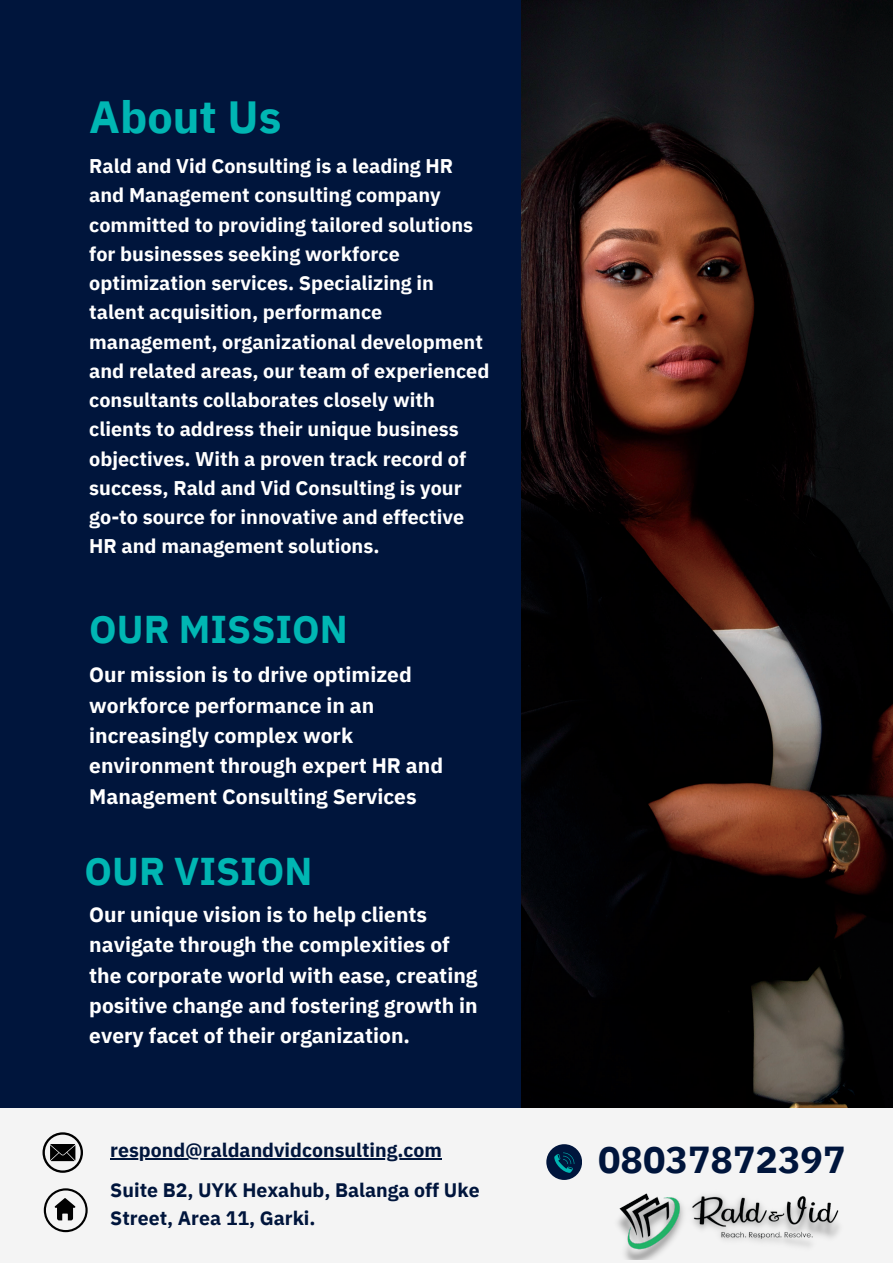
<style>
.page{position:relative;width:893px;height:1264px;background:#fff}
.page>*{position:absolute;margin:0;border:0;box-sizing:border-box;transform-origin:0 0}
.t1{font:700 45px "IBM Plex Sans";color:#00b6b3}
.t2{font:700 38.7px "IBM Plex Sans";color:#00b6b3}
.t3{font:700 37.5px "IBM Plex Sans";color:#00153c}
.t4{font:700 21px/30.3px "IBM Plex Sans";color:#fff}
.t5{font:700 19.8px/29.2px "IBM Plex Sans";color:#fff}
.t6{font:700 19.5px/39.9px "IBM Plex Sans";color:#00153c}
</style>
<div class="page">
<div style="left:0;top:0;width:892px;height:1262px;background:#00153c"></div>
<img style="left:521px;top:0;width:371px;height:1108px">
<div style="left:0;top:1108px;width:892px;height:154px;background:#f4f4f4"></div>
<div style="left:546px;top:1144px;width:36px;height:35px;background:#00153c;border-radius:50%"></div>
<svg style="left:554px;top:1152px;width:20px;height:20px"></svg>
<img style="left:617px;top:1193px;width:223px;height:65px">
<svg style="left:44px;top:1188px;width:44px;height:44px"></svg>
<svg style="left:42px;top:1132px;width:41px;height:40px"></svg>
<hr style="left:110px;top:1157px;width:332px;height:2px;background:#00153c">
<h1 class="t1" style="left:89px;top:87px;width:193px">About Us</h1>
<p class="t5" style="left:89px;top:151px;width:401px">Rald and Vid Consulting is a leading HR and Management consulting company committed to providing tailored solutions for businesses seeking workforce optimization services. Specializing in talent acquisition, performance management, organizational development and related areas, our team of experienced consultants collaborates closely with clients to address their unique business objectives. With a proven track record of success, Rald and Vid Consulting is your go-to source for innovative and effective HR and management solutions.</p>
<h2 class="t2" style="left:89px;top:603px;width:260px">OUR MISSION</h2>
<p class="t4" style="left:89px;top:659px;width:355px">Our mission is to drive optimized workforce performance in an increasingly complex work environment through expert HR and<br>Management Consulting Services</p>
<h2 class="t2" style="left:85px;top:845px;width:229px">OUR VISION</h2>
<p class="t4" style="left:89px;top:899px;width:390px">Our unique vision is to help clients navigate through the complexities of the corporate world with ease, creating positive change and fostering growth in every facet of their organization.</p>
<p class="t6" style="left:110px;top:1129px;width:371px">respond@raldandvidconsulting.com<br>Suite B2, UYK Hexahub, Balanga off Uke</p>
<p class="t6" style="left:110px;top:1198px;width:207px">Street, Area 11, Garki.</p>
<h3 class="t3" style="left:598px;top:1134px;width:249px">08037872397</h3>
</div>
